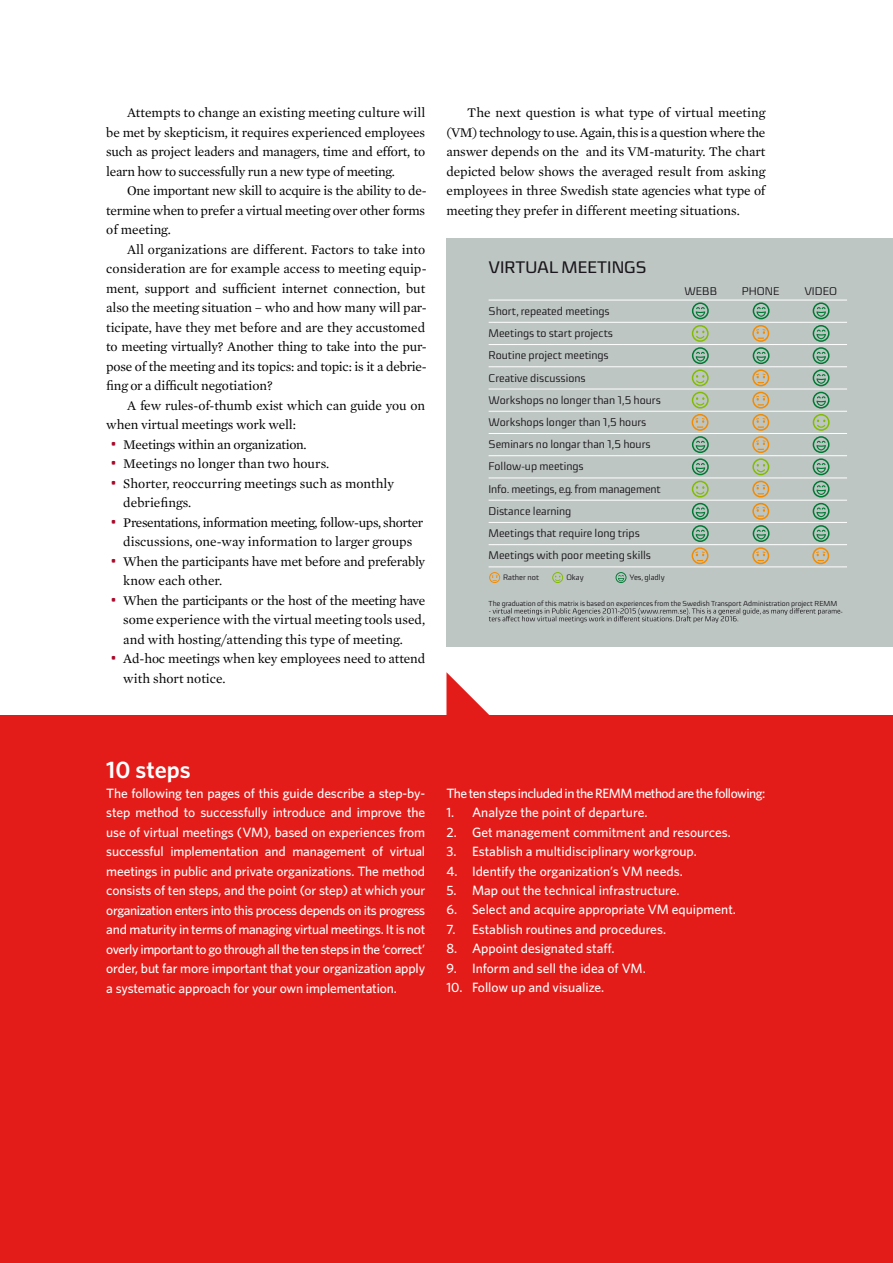
<style>
.page{position:relative;width:893px;height:1263px;background:#fff}
.page>*{position:absolute;margin:0;border:0;box-sizing:border-box;transform-origin:0 0}
.t1{font:600 24px "Whitney";color:#fff}
.t2{font:600 16.65px "Sica";color:#1a171c}
.t3{font:13.5px/19.5px "Mercury Text G1";letter-spacing:-.01em;color:#000;text-align:justify}
.t4{font:500 13.5px/19.5px "Whitney";color:#fff;text-align:justify}
.t5{font:13.5px/19.5px "Mercury Text G1";letter-spacing:-.03em;color:#000;text-align:center}
.t6{font:500 13.5px "Whitney";letter-spacing:-.035em;color:#fff}
.t7{font:11.1px/22.2px "Sica";color:#1a171c}
.t8{font:7.8px "Sica";letter-spacing:-.005em;color:#1a171c}
.t9{font:7.2px "Sica";color:#1a171c}
.s1{font-family:"Whitney";font-size:15px;color:#aa0829}
</style>
<div class="page">
<div style="left:0;top:715px;width:893px;height:548px;background:#e31c19"></div>
<svg style="left:446px;top:672px;width:43px;height:43px"></svg>
<div style="left:446px;top:238px;width:447px;height:408px;background:#bec6c3"></div>
<svg style="left:489px;top:608px;width:351px;height:15px"></svg>
<svg style="left:692px;top:302px;width:17px;height:17px"></svg>
<svg style="left:692px;top:481px;width:17px;height:16px"></svg>
<svg style="left:692px;top:325px;width:17px;height:61px"></svg>
<svg style="left:692px;top:392px;width:17px;height:83px"></svg>
<svg style="left:692px;top:503px;width:17px;height:61px"></svg>
<svg style="left:753px;top:302px;width:16px;height:17px"></svg>
<svg style="left:752px;top:325px;width:17px;height:61px"></svg>
<svg style="left:752px;top:481px;width:17px;height:16px"></svg>
<svg style="left:752px;top:392px;width:17px;height:83px"></svg>
<svg style="left:752px;top:503px;width:17px;height:61px"></svg>
<svg style="left:813px;top:302px;width:16px;height:17px"></svg>
<svg style="left:813px;top:325px;width:16px;height:61px"></svg>
<svg style="left:813px;top:392px;width:17px;height:83px"></svg>
<svg style="left:813px;top:481px;width:16px;height:16px"></svg>
<svg style="left:812px;top:503px;width:17px;height:61px"></svg>
<svg style="left:489px;top:572px;width:11px;height:11px"></svg>
<svg style="left:552px;top:572px;width:11px;height:11px"></svg>
<svg style="left:615px;top:572px;width:11px;height:11px"></svg>
<hr style="left:489px;top:322px;width:358px;height:1px;background:#fff">
<hr style="left:489px;top:344px;width:358px;height:1px;background:#fff">
<hr style="left:489px;top:366px;width:358px;height:1px;background:#fff">
<hr style="left:489px;top:389px;width:358px;height:1px;background:#fff">
<hr style="left:489px;top:411px;width:358px;height:1px;background:#fff">
<hr style="left:489px;top:433px;width:358px;height:1px;background:#fff">
<hr style="left:489px;top:455px;width:358px;height:1px;background:#fff">
<hr style="left:489px;top:478px;width:358px;height:1px;background:#fff">
<hr style="left:489px;top:500px;width:358px;height:1px;background:#fff">
<hr style="left:489px;top:522px;width:358px;height:1px;background:#fff">
<hr style="left:489px;top:544px;width:358px;height:1px;background:#fff">
<hr style="left:489px;top:567px;width:358px;height:1px;background:#fff">
<hr style="left:489px;top:300px;width:358px;height:1px;background:#fff">
<p class="t3" style="left:106px;top:102px;width:320px;text-indent:21px">Attempts to change an existing meeting culture will be met by skepticism, it requires experienced employees such as project leaders and managers, time and effort, to learn how to successfully run a new type of meeting.</p>
<p class="t3" style="left:106px;top:180px;width:322px;text-indent:21px">One important new skill to acquire is the ability to de&shy;termine when to prefer a virtual meeting over other forms of meeting.</p>
<p class="t3" style="left:106px;top:239px;width:322px;text-indent:21px">All organizations are different. Factors to take into consideration are for example access to meeting equip&shy;ment, support and sufficient internet connection, but also the meeting situation – who and how many will par&shy;ticipate, have they met before and are they accustomed to meeting virtually? Another thing to take into the pur&shy;pose of the meeting and its topics: and topic: is it a debrie&shy;fing or a difficult negotiation?</p>
<p class="t3" style="left:106px;top:395px;width:320px;text-indent:21px">A few rules-of-thumb exist which can guide you on when virtual meetings work well:</p>
<p class="t3" style="left:111px;top:434px;width:198px"><span class="s1">•</span> Meetings within an organization.</p>
<p class="t3" style="left:111px;top:453px;width:220px"><span class="s1">•</span> Meetings no longer than two hours.</p>
<p class="t3" style="left:123px;top:473px;width:272px;text-indent:-13px"><span class="s1">•</span> Shorter, reoccurring meetings such as monthly debriefings.</p>
<p class="t5" style="left:111px;top:512px;width:314px"><span class="s1">•</span> Presentations, information meeting, follow-ups, shorter discussions, one-way information to larger groups</p>
<p class="t3" style="left:123px;top:551px;width:303px;text-indent:-13px"><span class="s1">•</span> When the participants have met before and preferably know each other.</p>
<p class="t3" style="left:123px;top:590px;width:303px;text-indent:-13px"><span class="s1">•</span> When the participants or the host of the meeting have some experience with the virtual meeting tools used, and with hosting/attending this type of meeting.</p>
<p class="t3" style="left:123px;top:648px;width:303px;text-indent:-13px"><span class="s1">•</span> Ad-hoc meetings when key employees need to attend with short notice.</p>
<p class="t3" style="left:446px;top:102px;width:320px;text-indent:21px">The next question is what type of virtual meeting (VM) technology to use. Again, this is a question where the answer depends on the and its VM-maturity. The chart depicted below shows the averaged result from asking employees in three Swedish state agencies what type of meeting they prefer in different meeting situations.</p>
<p class="t2" style="left:489px;top:255px;width:160px">VIRTUAL MEETINGS</p>
<p class="t7" style="left:489px;top:300px;width:174px">Short, repeated meetings<br>Meetings to start projects<br>Routine project meetings<br>Creative discussions<br>Workshops no longer than 1,5 hours<br>Workshops longer than 1,5 hours<br>Seminars no longar than 1,5 hours<br>Follow-up meetings<br>Info. meetings, e.g. from management<br>Distance learning<br>Meetings that require long trips<br>Meetings with poor meeting skills</p>
<p class="t8" style="left:503px;top:572px;width:37px">Rather not</p>
<p class="t8" style="left:566px;top:572px;width:19px">Okay</p>
<p class="t8" style="left:629px;top:572px;width:37px">Yes, gladly</p>
<p class="t7" style="left:684px;top:280px;width:34px">WEBB</p>
<p class="t7" style="left:742px;top:280px;width:39px">PHONE</p>
<p class="t7" style="left:804px;top:280px;width:34px">VIDEO</p>
<p class="t9" style="left:489px;top:598px;width:350px">The graduation of this matrix is based on experiences from the Swedish Transport Administration project REMM</p>
<h1 class="t1" style="left:106px;top:755px;width:86px">10 steps</h1>
<p class="t4" style="left:106px;top:783px;width:320px">The following ten pages of this guide describe a step-by&shy;step method to successfully introduce and improve the use of virtual meetings (VM), based on experiences from successful implementation and management of virtual meetings in public and private organizations. The method consists of ten steps, and the point (or step) at which your organization enters into this process depends on its progress and maturity in terms of managing virtual meetings. It is not overly important to go through all the ten steps in the ‘correct’ order, but far more important that your organization apply a systematic approach for your own implementation.</p>
<p class="t6" style="left:446px;top:784px;width:320px">The ten steps included in the REMM method are the following:</p>
<p class="t4" style="left:446px;top:802px;width:202px">1. Analyze the point of departure.</p>
<p class="t4" style="left:446px;top:822px;width:286px">2. Get management commitment and resources.</p>
<p class="t4" style="left:446px;top:841px;width:252px">3. Establish a multidisciplinary workgroup.</p>
<p class="t4" style="left:446px;top:861px;width:238px">4. Identify the organization’s VM needs.</p>
<p class="t4" style="left:446px;top:880px;width:235px">5. Map out the technical infrastructure.</p>
<p class="t4" style="left:446px;top:900px;width:291px">6. Select and acquire appropriate VM equipment.</p>
<p class="t4" style="left:446px;top:919px;width:221px">7. Establish routines and procedures.</p>
<p class="t4" style="left:446px;top:939px;width:170px">8. Appoint designated staff.</p>
<p class="t4" style="left:446px;top:958px;width:201px">9. Inform and sell the idea of VM.</p>
<p class="t4" style="left:446px;top:978px;width:159px">10. Follow up and visualize.</p>
</div>
